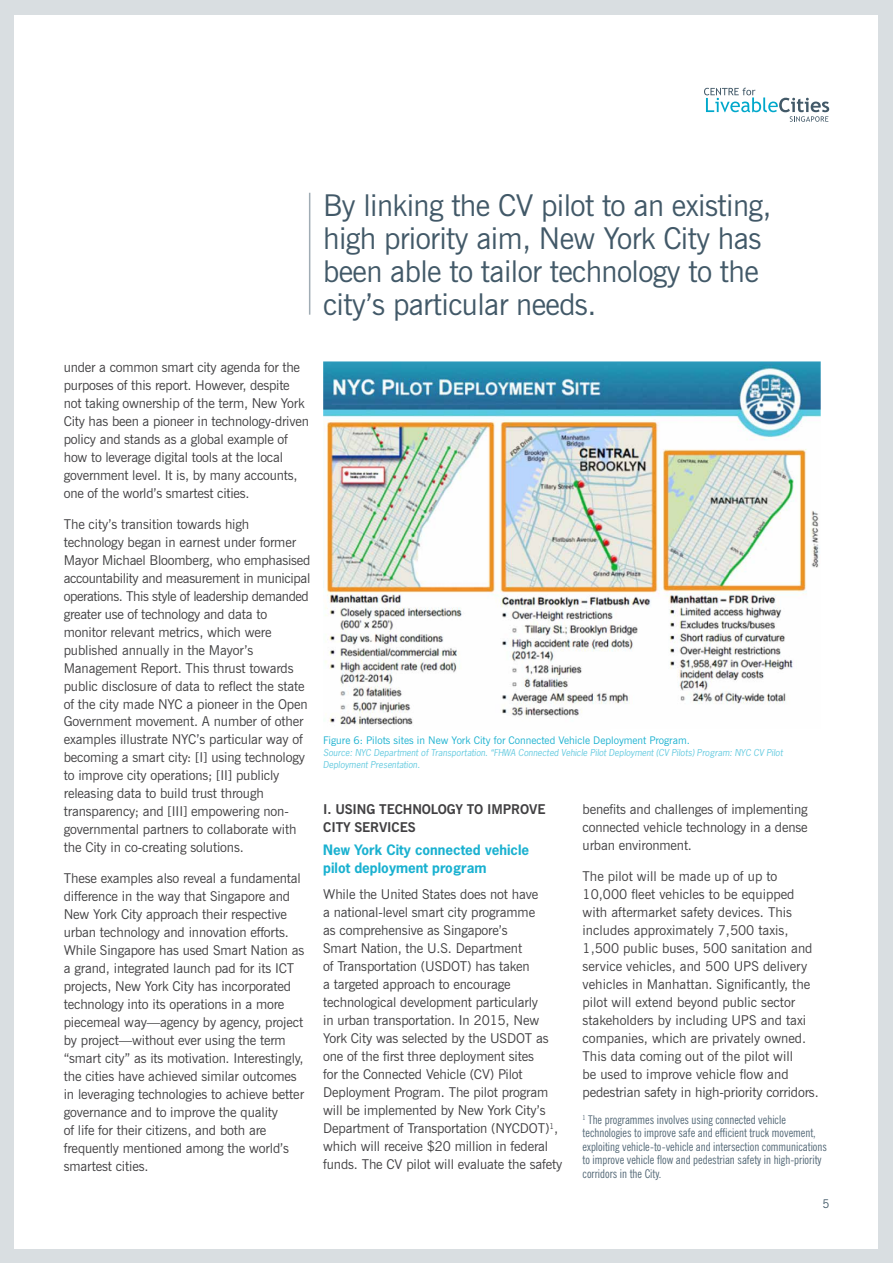
<style>
.page{position:relative;width:893px;height:1263px;background:#d9dee1}
.page>*{position:absolute;margin:0;border:0;box-sizing:border-box;transform-origin:0 0}
.t1{font:30px/33px "News Gothic BT";letter-spacing:-.02em;color:#425968}
.t2{font:13.5px/18px "News Gothic BT";letter-spacing:-.01em;color:#414042}
.t3{font:700 13.5px/18px "News Gothic";color:#1ab1d0}
.t4{font:700 13.5px/18px "News Gothic BT";letter-spacing:-.01em;color:#414042}
.t5{font:condensed 12px/13.5px "News Gothic BT";color:#556a78}
.t6{font:12px "News Gothic BT";color:#425968;scale:.95 1}
.t7{font:10.5px "News Gothic BT";color:#1ab1d0}
.t8{font:italic 9px/12px "News Gothic";color:#66cbe0}
</style>
<div class="page">
<div style="left:15px;top:15px;width:863px;height:1233px;background:#fff"></div>
<svg style="left:704px;top:88px;width:125px;height:34px"></svg>
<hr style="left:309px;top:193px;width:1px;height:122px;background:#a0acb4">
<img style="left:323px;top:361px;width:498px;height:368px">
<h1 class="t1" style="left:323px;top:188px;width:450px">By linking the CV pilot to an existing, high priority aim, New York City has been able to tailor technology to the city’s particular needs.</h1>
<p class="t2" style="left:64px;top:358px;width:247px">under a common smart city agenda for the purposes of this report. However, despite not taking ownership of the term, New York City has been a pioneer in technology-driven policy and stands as a global example of how to leverage digital tools at the local government level. It is, by many accounts, one of the world’s smartest cities.</p>
<p class="t2" style="left:64px;top:515px;width:248px">The city’s transition towards high technology began in earnest under former Mayor Michael Bloomberg, who emphasised accountability and measurement in municipal operations. This style of leadership demanded greater use of technology and data to monitor relevant metrics, which were published annually in the Mayor’s Management Report. This thrust towards public disclosure of data to reflect the state of the city made NYC a pioneer in the Open Government movement. A number of other examples illustrate NYC’s particular way of becoming a smart city: [I] using technology to improve city operations; [II] publicly releasing data to build trust through transparency; and [III] empowering non&shy;governmental partners to collaborate with the City in co-creating solutions.</p>
<p class="t2" style="left:64px;top:869px;width:242px">These examples also reveal a fundamental difference in the way that Singapore and New York City approach their respective urban technology and innovation efforts.<br>While Singapore has used Smart Nation as a grand, integrated launch pad for its ICT projects, New York City has incorporated technology into its operations in a more piecemeal way—agency by agency, project by project—without ever using the term “smart city” as its motivation. Interestingly, the cities have achieved similar outcomes in leveraging technologies to achieve better governance and to improve the quality<br>of life for their citizens, and both are frequently mentioned among the world’s smartest cities.</p>
<p class="t7" style="left:323px;top:734px;width:368px">Figure 6: Pilots sites in New York City for Connected Vehicle Deployment Program.</p>
<p class="t8" style="left:323px;top:746px;width:461px">Source: NYC Department of Transportation. “FHWA Connected Vehicle Pilot Deployment (CV Pilots) Program: NYC CV Pilot<br>Deployment Presentation.</p>
<p class="t4" style="left:323px;top:800px;width:224px">I. USING TECHNOLOGY TO IMPROVE<br>CITY SERVICES</p>
<p class="t3" style="left:323px;top:840px;width:208px">New York City connected vehicle pilot deployment program</p>
<p class="t2" style="left:323px;top:885px;width:241px">While the United States does not have<br>a national-level smart city programme<br>as comprehensive as Singapore’s<br>Smart Nation, the U.S. Department<br>of Transportation (USDOT) has taken<br>a targeted approach to encourage technological development particularly<br>in urban transportation. In 2015, New York City was selected by the USDOT as one of the first three deployment sites<br>for the Connected Vehicle (CV) Pilot Deployment Program. The pilot program will be implemented by New York City’s Department of Transportation (NYCDOT)<sup>1</sup>, which will receive $20 million in federal funds. The CV pilot will evaluate the safety</p>
<p class="t2" style="left:583px;top:800px;width:227px;text-align:justify">benefits and challenges of implementing connected vehicle technology in a dense urban environment.</p>
<p class="t2" style="left:583px;top:867px;width:238px">The pilot will be made up of up to 10,000 fleet vehicles to be equipped with aftermarket safety devices. This includes approximately 7,500 taxis, 1,500 public buses, 500 sanitation and service vehicles, and 500 UPS delivery vehicles in Manhattan. Significantly, the pilot will extend beyond public sector stakeholders by including UPS and taxi companies, which are privately owned.<br>This data coming out of the pilot will<br>be used to improve vehicle flow and pedestrian safety in high-priority corridors.</p>
<p class="t5" style="left:583px;top:1113px;width:246px"><sup>1</sup> The programmes involves using connected vehicle technologies to improve safe and efficient truck movement, exploiting vehicle-to-vehicle and intersection communications to improve vehicle flow and pedestrian safety in high-priority corridors in the City.</p>
<p class="t6" style="left:822px;top:1196px;width:9px">5</p>
</div>
